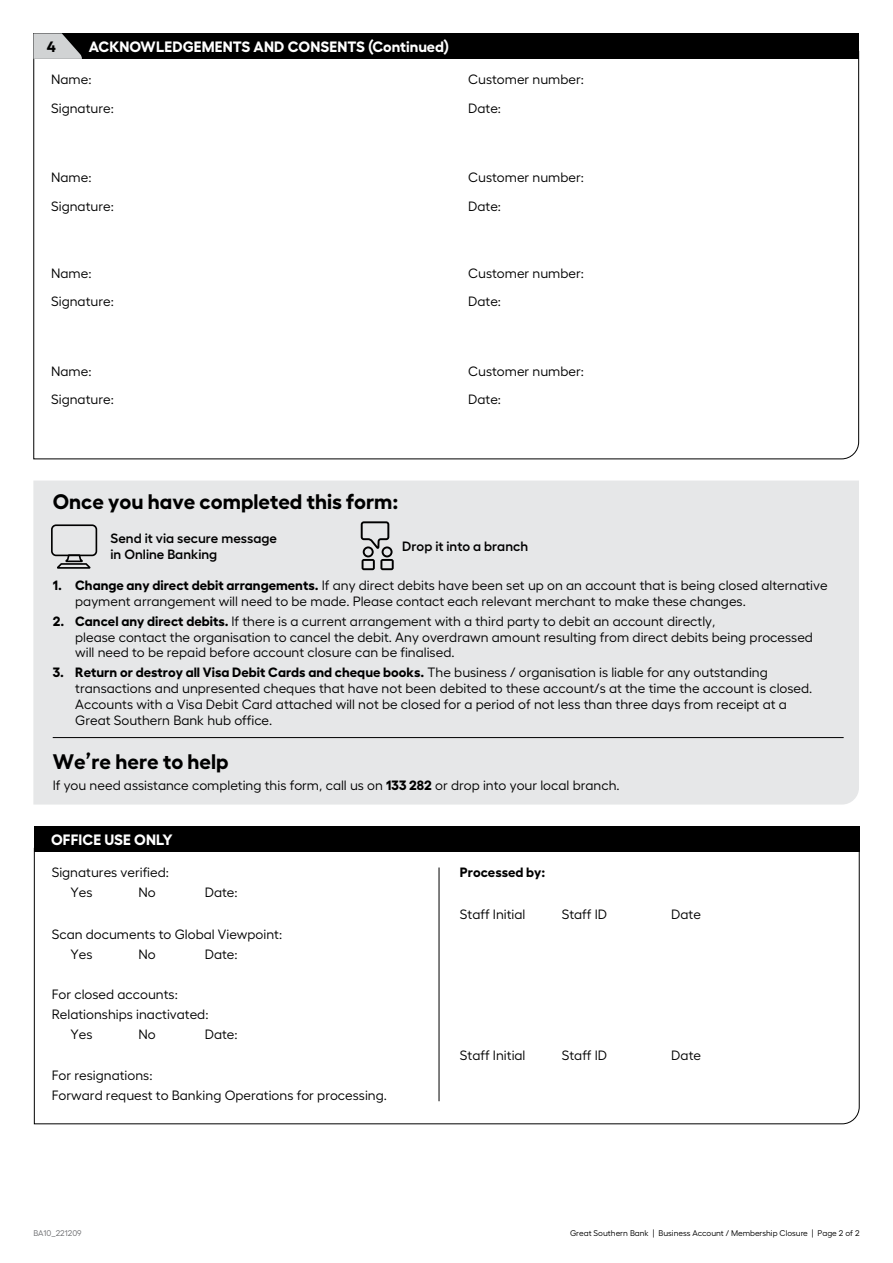
<style>
.page{position:relative;width:893px;height:1263px;background:#fff}
.page>*{position:absolute;margin:0;border:0;box-sizing:border-box;transform-origin:0 0}
.t1{font:700 21px "Hellix";color:#000}
.t2{font:700 15px "Hellix";letter-spacing:.01em;color:#fff}
.t3{font:700 15px "Hellix";color:#000}
.t4{font:13.5px/15.8px "Hellix";color:#000}
.t5{font:600 13.5px/15.8px "Hellix";color:#000}
.t6{font:700 13.5px "Hellix";color:#000}
.t7{font:8.25px "Hellix";color:#000}
.t8{font:8.25px "Hellix";color:#6d6e71}
.s1{font-weight:700}
</style>
<div class="page">
<svg style="left:33px;top:59px;width:826px;height:401px"></svg>
<div style="left:33px;top:33px;width:826px;height:26px;background:#000"></div>
<svg style="left:33px;top:33px;width:49px;height:26px"></svg>
<div style="left:33px;top:480px;width:826px;height:324px;background:#e6e7e8"></div>
<hr style="left:53px;top:737px;width:791px;height:1px;background:#000">
<svg style="left:361px;top:521px;width:33px;height:49px;background:#a8a8a9"></svg>
<svg style="left:50px;top:524px;width:48px;height:47px;background:#bdbebf"></svg>
<svg style="left:34px;top:851px;width:826px;height:273px"></svg>
<div style="left:34px;top:826px;width:826px;height:25px;background:#000"></div>
<hr style="left:439px;top:867px;width:1px;height:234px;background:#000">
<p class="t3" style="left:47px;top:35px;width:11px">4</p>
<p class="t2" style="left:89px;top:35px;width:362px">ACKNOWLEDGEMENTS AND CONSENTS (Continued)</p>
<p class="t4" style="left:51px;top:70px;width:42px">Name:</p>
<p class="t4" style="left:468px;top:70px;width:117px">Customer number:</p>
<p class="t4" style="left:51px;top:99px;width:64px">Signature:</p>
<p class="t4" style="left:468px;top:99px;width:34px">Date:</p>
<p class="t4" style="left:51px;top:168px;width:42px">Name:</p>
<p class="t4" style="left:468px;top:168px;width:117px">Customer number:</p>
<p class="t4" style="left:51px;top:197px;width:64px">Signature:</p>
<p class="t4" style="left:468px;top:197px;width:34px">Date:</p>
<p class="t4" style="left:51px;top:264px;width:42px">Name:</p>
<p class="t4" style="left:468px;top:264px;width:117px">Customer number:</p>
<p class="t4" style="left:51px;top:292px;width:64px">Signature:</p>
<p class="t4" style="left:468px;top:292px;width:34px">Date:</p>
<p class="t4" style="left:51px;top:362px;width:42px">Name:</p>
<p class="t4" style="left:468px;top:362px;width:117px">Customer number:</p>
<p class="t4" style="left:51px;top:390px;width:64px">Signature:</p>
<p class="t4" style="left:468px;top:390px;width:34px">Date:</p>
<h1 class="t1" style="left:53px;top:485px;width:347px">Once you have completed this form:</h1>
<p class="t5" style="left:111px;top:529px;width:168px">Send it via secure message in Online Banking</p>
<p class="t5" style="left:402px;top:537px;width:127px">Drop it into a branch</p>
<p class="t4" style="left:75px;top:576px;width:754px;text-indent:-23px"><span class="s1">1. Change any direct debit arrangements.</span> If any direct debits have been set up on an account that is being closed alternative payment arrangement will need to be made. Please contact each relevant merchant to make these changes.</p>
<p class="t4" style="left:75px;top:612px;width:739px;text-indent:-23px"><span class="s1">2. Cancel any direct debits.</span> If there is a current arrangement with a third party to debit an account directly,<br>please contact the organisation to cancel the debit. Any overdrawn amount resulting from direct debits being processed will need to be repaid before account closure can be finalised.</p>
<p class="t4" style="left:75px;top:663px;width:739px;text-indent:-22px"><span class="s1">3. Return or destroy all Visa Debit Cards and cheque books.</span> The business / organisation is liable for any outstanding transactions and unpresented cheques that have not been debited to these account/s at the time the account is closed.<br>Accounts with a Visa Debit Card attached will not be closed for a period of not less than three days from receipt at a Great Southern Bank hub office.</p>
<h1 class="t1" style="left:53px;top:745px;width:178px">We’re here to help</h1>
<p class="t4" style="left:53px;top:776px;width:568px">If you need assistance completing this form, call us on <span class="s1">133 282</span> or drop into your local branch.</p>
<p class="t2" style="left:51px;top:827px;width:123px">OFFICE USE ONLY</p>
<p class="t4" style="left:52px;top:863px;width:119px">Signatures verified:</p>
<p class="t6" style="left:460px;top:861px;width:87px">Processed by:</p>
<p class="t4" style="left:70px;top:883px;width:24px">Yes</p>
<p class="t4" style="left:139px;top:883px;width:19px">No</p>
<p class="t4" style="left:205px;top:883px;width:34px">Date:</p>
<p class="t4" style="left:460px;top:904px;width:67px">Staff Initial</p>
<p class="t4" style="left:562px;top:904px;width:47px">Staff ID</p>
<p class="t4" style="left:671px;top:904px;width:31px">Date</p>
<p class="t4" style="left:71px;top:922px;width:213px;line-height:20px;text-indent:-19px">Scan documents to Global Viewpoint:<br>Yes</p>
<p class="t4" style="left:139px;top:944px;width:19px">No</p>
<p class="t4" style="left:205px;top:944px;width:34px">Date:</p>
<p class="t4" style="left:52px;top:984px;width:128px">For closed accounts:</p>
<p class="t4" style="left:52px;top:1004px;width:158px">Relationships inactivated:</p>
<p class="t4" style="left:71px;top:1024px;width:24px">Yes</p>
<p class="t4" style="left:139px;top:1024px;width:19px">No</p>
<p class="t4" style="left:205px;top:1024px;width:34px">Date:</p>
<p class="t4" style="left:52px;top:1064px;width:337px;line-height:20px">For resignations:<br>Forward request to Banking Operations for processing.</p>
<p class="t4" style="left:460px;top:1046px;width:67px">Staff Initial</p>
<p class="t4" style="left:562px;top:1046px;width:47px">Staff ID</p>
<p class="t4" style="left:671px;top:1046px;width:31px">Date</p>
<p class="t8" style="left:33px;top:1227px;width:50px">BA10_221209</p>
<p class="t7" style="left:570px;top:1227px;width:291px">Great Southern Bank | Business Account / Membership Closure | Page 2 of 2</p>
</div>
